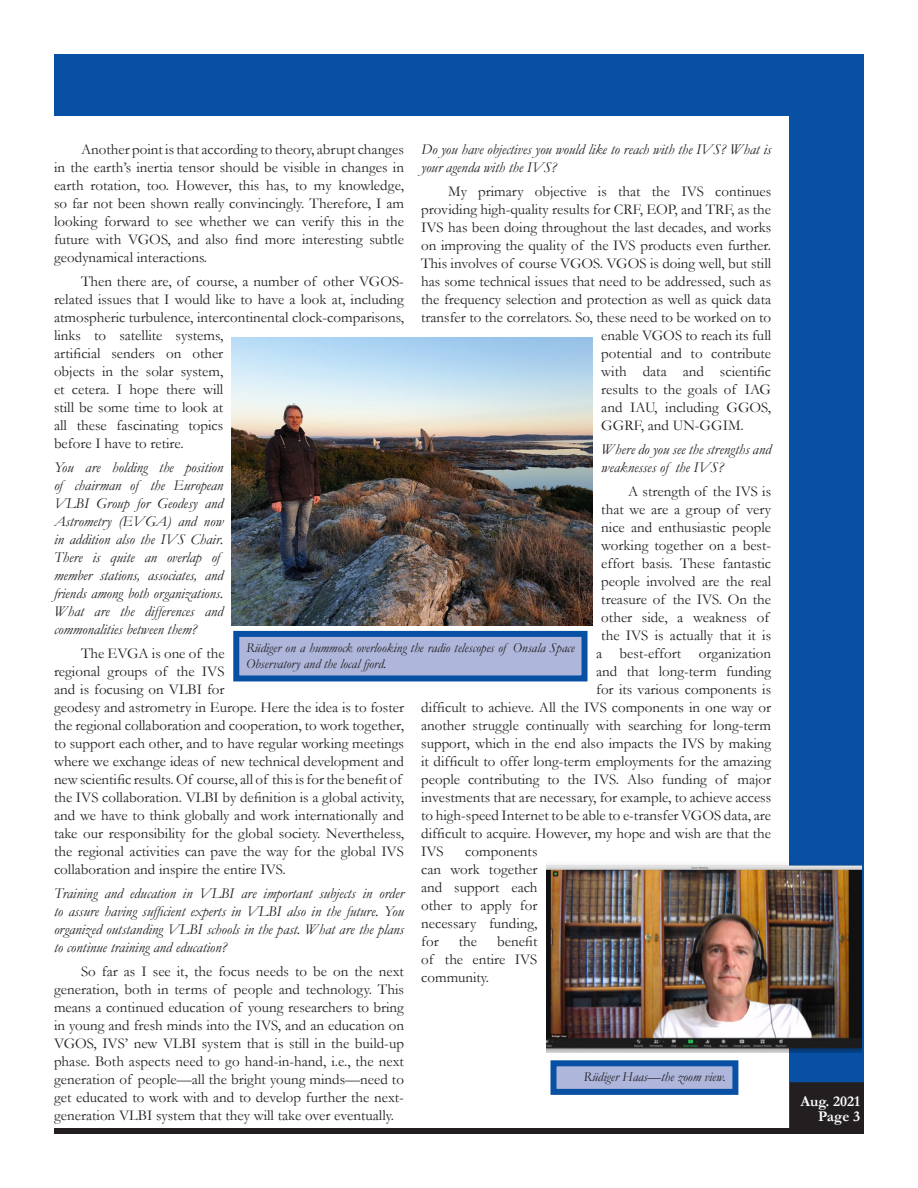
<style>
.page{position:relative;width:918px;height:1188px;background:#fff}
.page>*{position:absolute;margin:0;border:0;box-sizing:border-box;transform-origin:0 0}
.t1{font:15px/18px "Garamond";color:#231f20;text-align:justify}
.t2{font:italic 15px/18px "Garamond";color:#231f20}
.t3{font:700 15px "Garamond";color:#fff}
.t4{font:italic 13.5px/16.2px "Garamond";color:#231f20}
</style>
<div class="page">
<div style="left:790px;top:54px;width:74px;height:1080px;background:#0850a3"></div>
<div style="left:54px;top:1128px;width:810px;height:6px;background:#231f20"></div>
<div style="left:54px;top:54px;width:810px;height:61px;background:#0850a3"></div>
<div style="left:791px;top:1083px;width:72px;height:50px;background:#231f20"></div>
<div style="left:790px;top:1082px;width:74px;height:52px;border:2px solid #231f20"></div>
<img style="left:232px;top:338px;width:361px;height:288px">
<div style="left:236px;top:634px;width:349px;height:44px;background:#aeb6db"></div>
<div style="left:233px;top:631px;width:355px;height:50px;border:6px solid #0850a3"></div>
<img style="left:546px;top:859px;width:316px;height:193px">
<div style="left:554px;top:1063px;width:181px;height:29px;background:#aeb6db"></div>
<div style="left:550px;top:1060px;width:188px;height:35px;border:6px solid #0850a3"></div>
<p class="t1" style="left:54px;top:140px;width:352px;text-indent:27px">Another point is that according to theory, abrupt changes in the earth’s inertia tensor should be visible in changes in earth rotation, too. However, this has, to my knowledge, so far not been shown really convincingly. Therefore, I am looking forward to see whether we can verify this in the future with VGOS, and also find more interesting subtle geodynamical interactions.</p>
<p class="t1" style="left:54px;top:272px;width:352px;text-align:left;text-indent:27px">Then there are, of course, a number of other VGOS&shy;related issues that I would like to have a look at, including atmospheric turbulence, intercontinental clock-comparisons, links to satellite systems,<br>artificial senders on other<br>objects in the solar system,<br>et cetera. I hope there will<br>still be some time to look at<br>all these fascinating topics<br>before I have to retire.</p>
<p class="t2" style="left:54px;top:458px;width:171px">You are holding the position of chairman of the European<br>VLBI Group for Geodesy and<br>Astrometry (EVGA) and now in addition also the IVS Chair.<br>There is quite an overlap of member stations, associates, and friends among both organizations.<br>What are the differences and commonalities between them?</p>
<p class="t1" style="left:54px;top:644px;width:352px;text-align:left;text-indent:27px">The EVGA is one of the<br>regional groups of the IVS<br>and is focusing on VLBI for<br>geodesy and astrometry in Europe. Here the idea is to foster the regional collaboration and cooperation, to work together, to support each other, and to have regular working meetings where we exchange ideas of new technical development and new scientific results. Of course, all of this is for the benefit of the IVS collaboration. VLBI by definition is a global activity, and we have to think globally and work internationally and take our responsibility for the global society. Nevertheless, the regional activities can pave the way for the global IVS collaboration and inspire the entire IVS.</p>
<p class="t2" style="left:54px;top:884px;width:351px;text-align:justify">Training and education in VLBI are important subjects in order to assure having sufficient experts in VLBI also in the future. You organized outstanding VLBI schools in the past. What are the plans to continue training and education?</p>
<p class="t1" style="left:54px;top:962px;width:352px;text-indent:27px">So far as I see it, the focus needs to be on the next generation, both in terms of people and technology. This means a continued education of young researchers to bring in young and fresh minds into the IVS, and an education on VGOS, IVS’ new VLBI system that is still in the build-up phase. Both aspects need to go hand-in-hand, i.e., the next generation of people—all the bright young minds—need to get educated to work with and to develop further the next&shy;generation VLBI system that they will take over eventually.</p>
<p class="t2" style="left:421px;top:140px;width:352px">Do you have objectives you would like to reach with the IVS? What is your agenda with the IVS?</p>
<p class="t1" style="left:448px;top:182px;width:325px">My primary objective is that the IVS continues</p>
<p class="t1" style="left:421px;top:200px;width:352px">providing high-quality results for CRF, EOP, and TRF, as the</p>
<p class="t1" style="left:421px;top:218px;width:351px">IVS has been doing throughout the last decades, and works</p>
<p class="t1" style="left:421px;top:236px;width:352px">on improving the quality of the IVS products even further.</p>
<p class="t1" style="left:421px;top:254px;width:352px">This involves of course VGOS. VGOS is doing well, but still</p>
<p class="t1" style="left:421px;top:272px;width:352px">has some technical issues that need to be addressed, such as</p>
<p class="t1" style="left:421px;top:290px;width:352px">the frequency selection and protection as well as quick data</p>
<p class="t1" style="left:421px;top:308px;width:352px">transfer to the correlators. So, these need to be worked on to</p>
<p class="t1" style="left:601px;top:326px;width:171px">enable VGOS to reach its full</p>
<p class="t1" style="left:601px;top:344px;width:171px">potential and to contribute</p>
<p class="t1" style="left:601px;top:362px;width:171px">with data and scientific</p>
<p class="t1" style="left:601px;top:380px;width:171px">results to the goals of IAG</p>
<p class="t1" style="left:601px;top:398px;width:171px">and IAU, including GGOS,</p>
<p class="t1" style="left:601px;top:416px;width:144px">GGRF, and UN-GGIM.</p>
<p class="t2" style="left:601px;top:440px;width:171px">Where do you see the strengths and weaknesses of the IVS?</p>
<p class="t1" style="left:628px;top:482px;width:144px">A strength of the IVS is</p>
<p class="t1" style="left:601px;top:500px;width:171px">that we are a group of very</p>
<p class="t1" style="left:601px;top:518px;width:171px">nice and enthusiastic people</p>
<p class="t1" style="left:601px;top:536px;width:171px">working together on a best-</p>
<p class="t1" style="left:601px;top:554px;width:171px">effort basis. These fantastic</p>
<p class="t1" style="left:601px;top:572px;width:171px">people involved are the real</p>
<p class="t1" style="left:601px;top:590px;width:171px">treasure of the IVS. On the</p>
<p class="t1" style="left:601px;top:608px;width:169px">other side, a weakness of</p>
<p class="t1" style="left:601px;top:626px;width:171px">the IVS is actually that it is</p>
<p class="t1" style="left:596px;top:644px;width:177px">a best-effort organization</p>
<p class="t1" style="left:596px;top:662px;width:177px">and that long-term funding</p>
<p class="t1" style="left:596px;top:680px;width:177px">for its various components is</p>
<p class="t1" style="left:421px;top:698px;width:351px">difficult to achieve. All the IVS components in one way or</p>
<p class="t1" style="left:421px;top:716px;width:351px">another struggle continually with searching for long-term</p>
<p class="t1" style="left:421px;top:734px;width:351px">support, which in the end also impacts the IVS by making</p>
<p class="t1" style="left:421px;top:752px;width:351px">it difficult to offer long-term employments for the amazing</p>
<p class="t1" style="left:421px;top:770px;width:351px">people contributing to the IVS. Also funding of major</p>
<p class="t1" style="left:421px;top:788px;width:352px">investments that are necessary, for example, to achieve access</p>
<p class="t1" style="left:421px;top:806px;width:351px">to high-speed Internet to be able to e-transfer VGOS data, are</p>
<p class="t1" style="left:421px;top:824px;width:352px">difficult to acquire. However, my hope and wish are that the</p>
<p class="t1" style="left:421px;top:842px;width:24px">IVS</p>
<p class="t4" style="left:246px;top:639px;width:330px">Rüdiger on a hummock overlooking the radio telescopes of Onsala Space<br>Observatory and the local fjord.</p>
<p class="t1" style="left:421px;top:842px;width:118px;text-indent:44px">components can work together and support each other to apply for necessary funding, for</p>
<p class="t1" style="left:421px;top:932px;width:118px;text-indent:76px">benefit of the entire IVS community.</p>
<p class="t1" style="left:459px;top:932px;width:20px">the</p>
<p class="t4" style="left:584px;top:1068px;width:144px">Rüdiger Haas—the zoom view.</p>
<p class="t3" style="left:800px;top:1091px;width:61px">Aug. 2021</p>
<p class="t3" style="left:818px;top:1106px;width:44px">Page 3</p>
</div>
